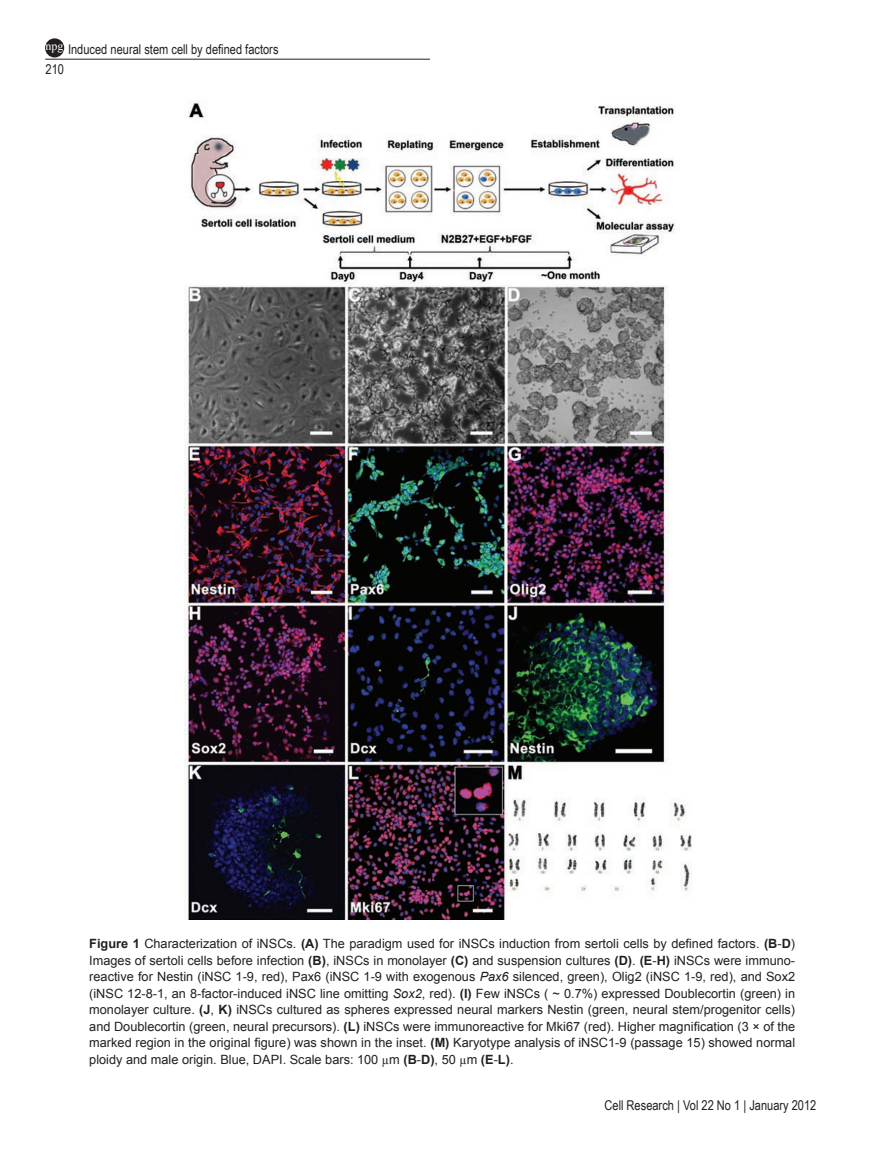
<style>
.page{position:relative;width:893px;height:1170px;background:#fff}
.page>*{position:absolute;margin:0;border:0;box-sizing:border-box;transform-origin:0 0}
.t1{font:13.5px "Arial Narrow";color:#231f20}
.t2{font:12.75px/16.5px "Arial MT2";color:#231f20;text-align:justify}
.t3{font:12.75px/16.5px "Arial";color:#231f20}
.t4{font:12px "Times New Roman";color:#fff}
.s1{font-family:"Arial Bold MT2"}
.s2{font-family:"Arial MT2"}
.s3{font-family:"Arial";font-style:italic}
.s4{font-family:"Times New Roman"}
</style>
<div class="page">
<hr style="left:45px;top:59px;width:385px;height:1px;background:#231f20">
<div style="left:46px;top:39px;width:17px;height:18px;background:#231f20;border-radius:50%"></div>
<div style="left:45px;top:38px;width:19px;height:19px;border:2px solid #231f20;border-radius:50%"></div>
<img style="left:185px;top:102px;width:507px;height:817px">
<p class="t1" style="left:68px;top:39px;width:212px">Induced neural stem cell by defined factors</p>
<p class="t4" style="left:46px;top:38px;width:19px">npg</p>
<p class="t1" style="left:46px;top:59px;width:20px">210</p>
<p class="t3" style="left:89px;top:935px;width:707px"><span class="s1">Figure 1</span> <span class="s2">Characterization of iNSCs.</span> <span class="s1">(A)</span> The paradigm used for iNSCs induction from sertoli cells by defined factors. <span class="s1">(B</span><span class="s2">-</span><span class="s1">D</span><span class="s2">)</span></p>
<p class="t2" style="left:89px;top:952px;width:707px">Images of sertoli cells before infection <span class="s1">(B)</span>, iNSCs in monolayer <span class="s1">(C)</span> and suspension cultures <span class="s1">(D)</span>. <span class="s1">(E</span>-<span class="s1">H)</span> iNSCs were immuno&shy;reactive for Nestin (iNSC 1-9, red), Pax6 (iNSC 1-9 with exogenous <span class="s3">Pax6</span> silenced, green), Olig2 (iNSC 1-9, red), and Sox2 (iNSC 12-8-1, an 8-factor-induced iNSC line omitting <span class="s3">Sox2</span>, red). <span class="s1">(I)</span> Few iNSCs ( ~ 0.7%) expressed Doublecortin (green) in monolayer culture. <span class="s1">(J</span>, <span class="s1">K)</span> iNSCs cultured as spheres expressed neural markers Nestin (green, neural stem/progenitor cells)</p>
<p class="t3" style="left:89px;top:1018px;width:708px"><span class="s2">and Doublecortin (green, neural precursors).</span> <span class="s1">(L)</span> iNSCs were immunoreactive for Mki67 (red). Higher magnification (3 × of the marked region in the original figure) was shown in the inset. <span class="s1">(M)</span> <span class="s2">Karyotype analysis of iNSC1-9 (passage 15) showed normal</span></p>
<p class="t2" style="left:89px;top:1051px;width:426px">ploidy and male origin. Blue, DAPI. Scale bars: 100 <span class="s4">µ</span>m <span class="s1">(B</span>-<span class="s1">D)</span>, 50 <span class="s4">µ</span>m <span class="s1">(E</span>-<span class="s1">L)</span>.</p>
<p class="t1" style="left:604px;top:1094px;width:213px">Cell Research | Vol 22 No 1 | January 2012</p>
</div>
